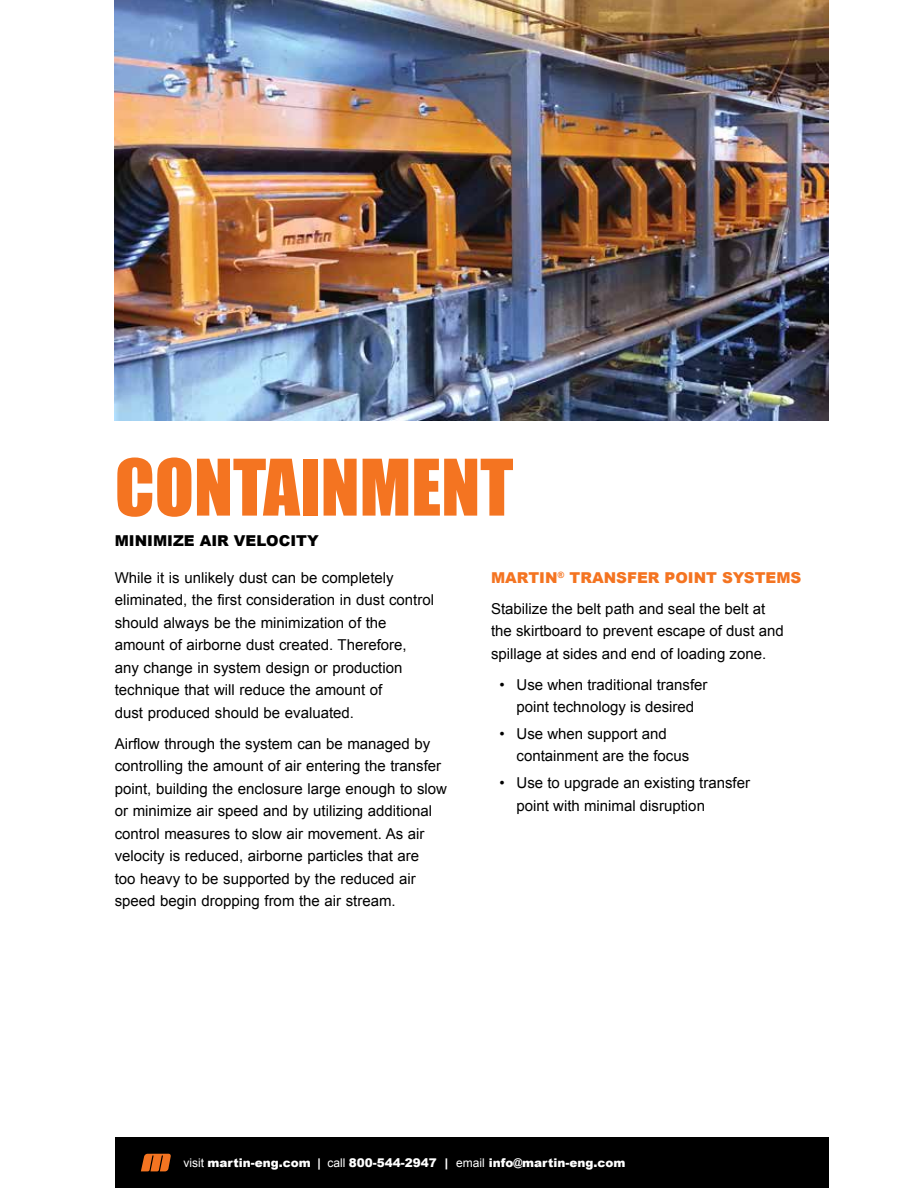
<style>
.page{position:relative;width:918px;height:1188px;background:#fff}
.page>*{position:absolute;margin:0;border:0;box-sizing:border-box;transform-origin:0 0}
.t1{font:72px "Impact";color:#f47421}
.t2{font:15px/22.5px "Arial";color:#000}
.t3{font:900 15px "Arial";color:#000}
.t4{font:900 12px "Arial";color:#fff}
.s1{font-weight:900;color:#f47421}
.s2{font-weight:400}
.s3{font-weight:700}
</style>
<div class="page">
<div style="left:115px;top:1137px;width:714px;height:51px;background:#000"></div>
<svg style="left:141px;top:1154px;width:30px;height:17px"></svg>
<img style="left:115px;top:0;width:714px;height:420px">
<h1 class="t1" style="left:115px;top:432px;width:400px">CONTAINMENT</h1>
<p class="t3" style="left:115px;top:530px;width:205px">MINIMIZE AIR VELOCITY</p>
<p class="t2" style="left:115px;top:566px;width:321px">While it is unlikely dust can be completely eliminated, the first consideration in dust control should always be the minimization of the amount of airborne dust created. Therefore, any change in system design or production technique that will reduce the amount of<br>dust produced should be evaluated.</p>
<p class="t2" style="left:115px;top:733px;width:334px">Airflow through the system can be managed by controlling the amount of air entering the transfer point, building the enclosure large enough to slow or minimize air speed and by utilizing additional control measures to slow air movement. As air velocity is reduced, airborne particles that are<br>too heavy to be supported by the reduced air speed begin dropping from the air stream.</p>
<p class="t2" style="left:491px;top:562px;width:312px;line-height:31px"><span class="s1">MARTIN</span><sup>®</sup> <span class="s1">TRANSFER POINT SYSTEMS<br></span>Stabilize the belt path and seal the belt at</p>
<p class="t2" style="left:491px;top:620px;width:294px">the skirtboard to prevent escape of dust and spillage at sides and end of loading zone.</p>
<p class="t2" style="left:500px;top:673px;width:209px;text-align:center">• Use when traditional transfer point technology is desired</p>
<p class="t2" style="left:517px;top:723px;width:174px;text-indent:-17px">• Use when support and containment are the focus</p>
<p class="t2" style="left:517px;top:772px;width:235px;text-indent:-17px">• Use to upgrade an existing transfer point with minimal disruption</p>
<p class="t4" style="left:184px;top:1154px;width:443px"><span class="s2">visit</span> martin-eng.com <span class="s3">|</span> <span class="s2">call</span> 800-544-2947 | <span class="s2">email</span> info@martin-eng.com</p>
</div>
